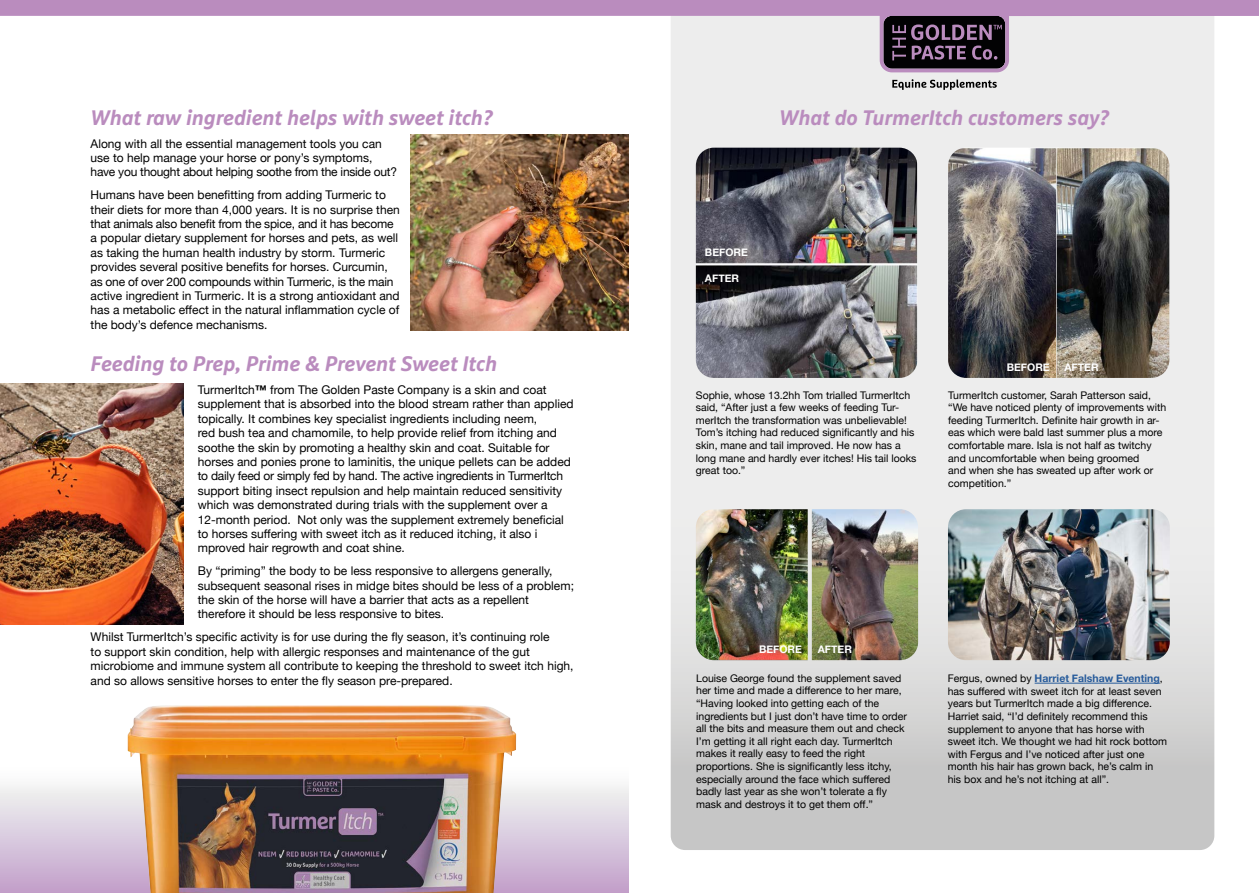
<style>
.page{position:relative;width:1259px;height:893px;background:#fff}
.page>*{position:absolute;margin:0;border:0;box-sizing:border-box;transform-origin:0 0}
.t1{font:italic 700 21px "Marselis Pro";color:#ba8cbe}
.t2{font:12px/14.4px "Helvetica Neue";color:#000}
.t3{font:10.5px/12.6px "Helvetica Neue";color:#000}
.t4{font:700 10.5px "Helvetica Neue";color:#fff}
.s1{font-weight:700}
.s2{font-weight:700;color:#275b9b}
</style>
<div class="page">
<svg style="left:670px;top:72px;width:544px;height:778px;background:#dfdfdf"></svg>
<div style="left:0;top:759px;width:629px;height:134px;background:linear-gradient(to bottom,#fff,#c1a1c9)"></div>
<img style="left:948px;top:509px;width:221px;height:151px">
<img style="left:948px;top:148px;width:108px;height:230px">
<img style="left:1056px;top:148px;width:113px;height:230px">
<img style="left:696px;top:148px;width:221px;height:230px">
<img style="left:812px;top:509px;width:106px;height:151px">
<img style="left:696px;top:509px;width:111px;height:151px">
<svg style="left:0;top:0;width:1259px;height:72px"></svg>
<svg style="left:892px;top:79px;width:104px;height:11px"></svg>
<img style="left:411px;top:135px;width:218px;height:196px">
<img style="left:0;top:384px;width:183px;height:240px">
<img style="left:128px;top:705px;width:388px;height:188px">
<hr style="left:1034px;top:683px;width:126px;height:1px;background:#275b9b">
<h1 class="t1" style="left:91px;top:104px;width:403px">What raw ingredient helps with sweet itch?</h1>
<h1 class="t1" style="left:779px;top:104px;width:331px">What do TurmerItch customers say?</h1>
<p class="t2" style="left:91px;top:137px;width:308px">Along with all the essential management tools you can use to help manage your horse or pony’s symptoms, have you thought about helping soothe from the inside out?</p>
<p class="t2" style="left:91px;top:188px;width:311px">Humans have been benefitting from adding Turmeric to their diets for more than 4,000 years. It is no surprise then that animals also benefit from the spice, and it has become a popular dietary supplement for horses and pets, as well as taking the human health industry by storm. Turmeric provides several positive benefits for horses. Curcumin, as one of over 200 compounds within Turmeric, is the main active ingredient in Turmeric. It is a strong antioxidant and has a metabolic effect in the natural inflammation cycle of the body’s defence mechanisms.</p>
<h1 class="t1" style="left:91px;top:351px;width:408px">Feeding to Prep, Prime &amp; Prevent Sweet Itch</h1>
<p class="t2" style="left:198px;top:383px;width:377px">TurmerItch<span class="s1">™</span> from The Golden Paste Company is a skin and coat supplement that is absorbed into the blood stream rather than applied topically. It combines key specialist ingredients including neem,<br>red bush tea and chamomile, to help provide relief from itching and soothe the skin by promoting a healthy skin and coat. Suitable for horses and ponies prone to laminitis, the unique pellets can be added to daily feed or simply fed by hand. The active ingredients in TurmerItch support biting insect repulsion and help maintain reduced sensitivity which was demonstrated during trials with the supplement over a 12-month period. Not only was the supplement extremely beneficial to horses suffering with sweet itch as it reduced itching, it also i mproved hair regrowth and coat shine.</p>
<p class="t2" style="left:198px;top:564px;width:378px">By “priming” the body to be less responsive to allergens generally, subsequent seasonal rises in midge bites should be less of a problem; the skin of the horse will have a barrier that acts as a repellent therefore it should be less responsive to bites.</p>
<p class="t2" style="left:91px;top:631px;width:484px">Whilst TurmerItch’s specific activity is for use during the fly season, it’s continuing role<br>to support skin condition, help with allergic responses and maintenance of the gut microbiome and immune system all contribute to keeping the threshold to sweet itch high, and so allows sensitive horses to enter the fly season pre-prepared.</p>
<p class="t4" style="left:705px;top:244px;width:44px">BEFORE</p>
<p class="t4" style="left:705px;top:270px;width:36px">AFTER</p>
<p class="t4" style="left:1006px;top:359px;width:44px">BEFORE</p>
<p class="t4" style="left:1064px;top:359px;width:36px">AFTER</p>
<p class="t3" style="left:696px;top:389px;width:222px">Sophie, whose 13.2hh Tom trialled TurmerItch said, “After just a few weeks of feeding Tur&shy;merItch the transformation was unbelievable!<br>Tom’s itching had reduced significantly and his skin, mane and tail improved. He now has a long mane and hardly ever itches! His tail looks great too.”</p>
<p class="t3" style="left:948px;top:389px;width:220px">TurmerItch customer, Sarah Patterson said, “We have noticed plenty of improvements with feeding TurmerItch. Definite hair growth in ar&shy;eas which were bald last summer plus a more comfortable mare. Isla is not half as twitchy and uncomfortable when being groomed<br>and when she has sweated up after work or competition.”</p>
<p class="t4" style="left:759px;top:641px;width:44px">BEFORE</p>
<p class="t4" style="left:817px;top:641px;width:36px">AFTER</p>
<p class="t3" style="left:696px;top:672px;width:212px">Louise George found the supplement saved her time and made a difference to her mare, “Having looked into getting each of the ingredients but I just don’t have time to order all the bits and measure them out and check I’m getting it all right each day. TurmerItch makes it really easy to feed the right proportions. She is significantly less itchy, especially around the face which suffered badly last year as she won’t tolerate a fly mask and destroys it to get them off.”</p>
<p class="t3" style="left:947px;top:673px;width:221px">Fergus, owned by <span class="s2">Harriet Falshaw Eventing</span>, has suffered with sweet itch for at least seven years but TurmerItch made a big difference.<br>Harriet said, “I’d definitely recommend this supplement to anyone that has horse with sweet itch. We thought we had hit rock bottom with Fergus and I’ve noticed after just one month his hair has grown back, he’s calm in his box and he’s not itching at all”.</p>
</div>
